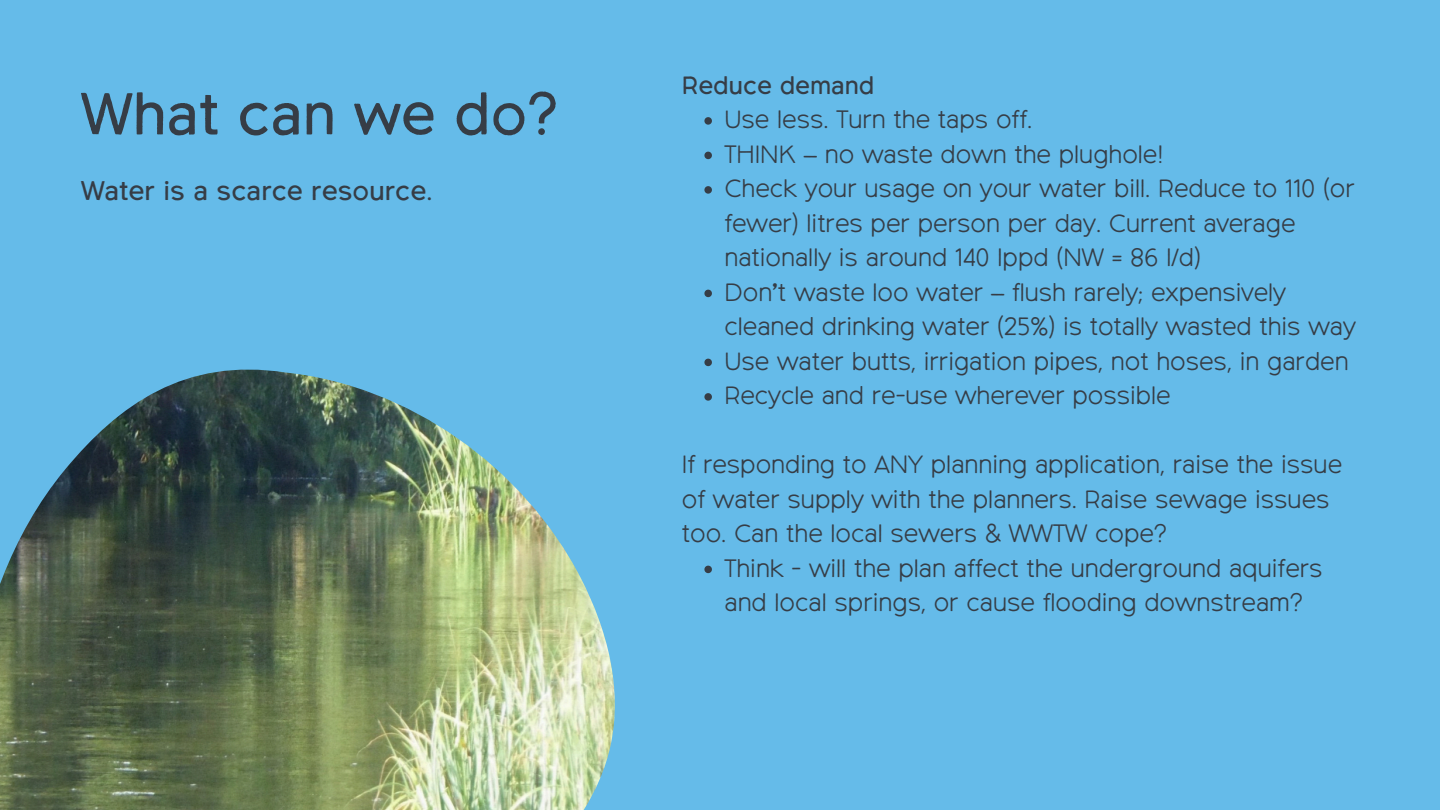
<style>
.page{position:relative;width:1440px;height:810px;background:#fff}
.page>*{position:absolute;margin:0;border:0;box-sizing:border-box;transform-origin:0 0}
.t1{font:59px "Northwoods";color:#363d46}
.t2{font:27px "Northwoods";color:#363d46}
.t3{font:300 25px/34.5px "Northwoods";color:#363d46}
.t4{font:25px "Northwoods";color:#363d46}
</style>
<div class="page">
<div style="left:0;top:0;width:1440px;height:802px;background:#65bbe9"></div>
<svg style="left:704px;top:117px;width:8px;height:8px"></svg>
<svg style="left:704px;top:152px;width:8px;height:7px"></svg>
<svg style="left:704px;top:186px;width:8px;height:8px"></svg>
<svg style="left:704px;top:290px;width:8px;height:7px"></svg>
<svg style="left:704px;top:359px;width:8px;height:7px"></svg>
<svg style="left:704px;top:393px;width:8px;height:8px"></svg>
<svg style="left:704px;top:566px;width:8px;height:7px"></svg>
<img style="left:0;top:369px;width:615px;height:441px">
<p class="t1" style="left:81px;top:79px;width:480px">What can we do?</p>
<p class="t2" style="left:81px;top:174px;width:353px">Water is a scarce resource.</p>
<p class="t4" style="left:682px;top:71px;width:194px">Reduce demand</p>
<p class="t3" style="left:724px;top:103px;width:309px">Use less. Turn the taps off.</p>
<p class="t3" style="left:724px;top:138px;width:440px">THINK – no waste down the plughole!</p>
<p class="t3" style="left:724px;top:172px;width:632px">Check your usage on your water bill. Reduce to 110 (or fewer) litres per person per day. Current average nationally is around 140 lppd (NW = 86 l/d)</p>
<p class="t3" style="left:724px;top:276px;width:633px">Don’t waste loo water – flush rarely; expensively cleaned drinking water (25%) is totally wasted this way</p>
<p class="t3" style="left:724px;top:345px;width:626px">Use water butts, irrigation pipes, not hoses, in garden</p>
<p class="t3" style="left:724px;top:379px;width:448px">Recycle and re-use wherever possible</p>
<p class="t3" style="left:682px;top:448px;width:662px">If responding to ANY planning application, raise the issue of water supply with the planners. Raise sewage issues too. Can the local sewers &amp; WWTW cope?</p>
<h1 class="t3" style="left:724px;top:552px;width:600px">Think - will the plan affect the underground aquifers and local springs, or cause flooding downstream?</h1>
</div>
